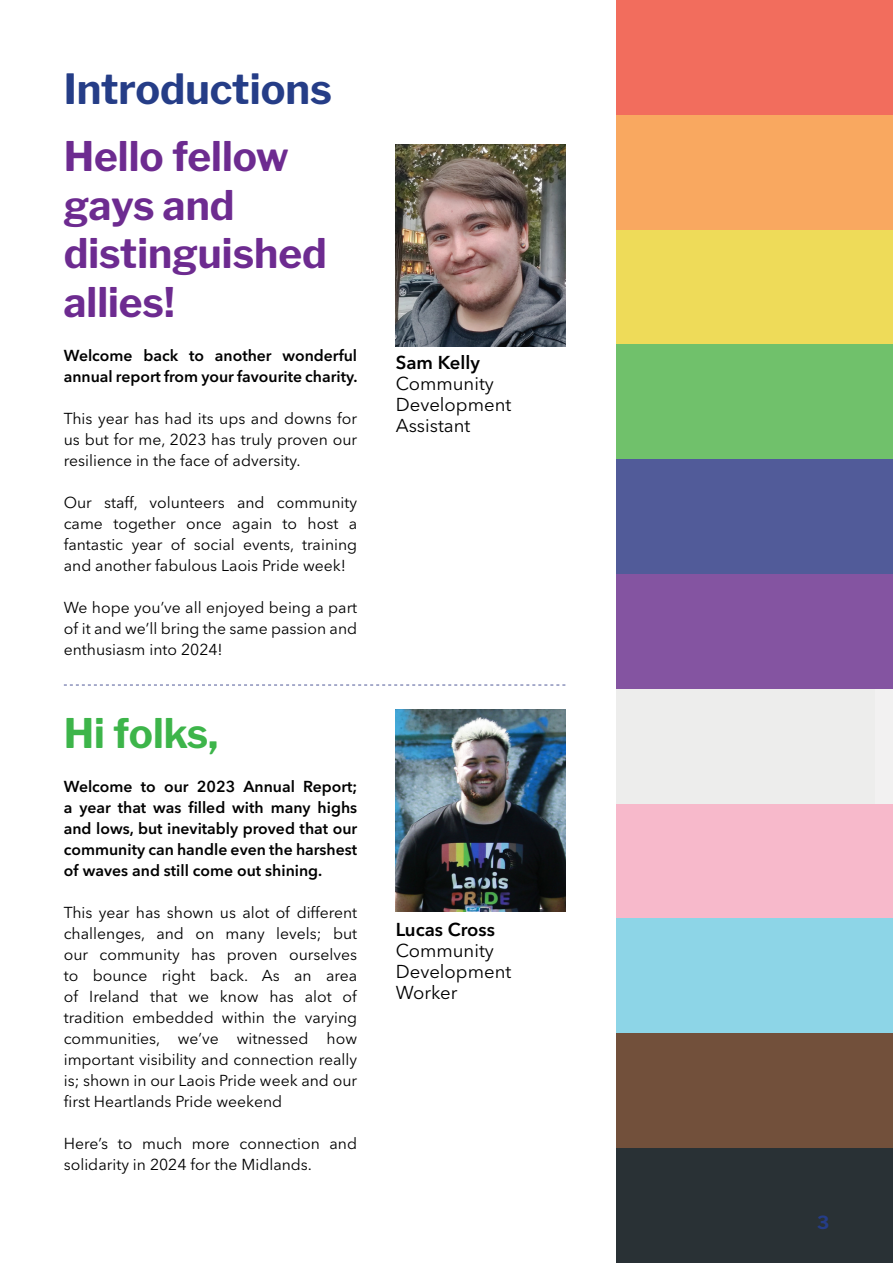
<style>
.page{position:relative;width:893px;height:1263px;background:#fff}
.page>*{position:absolute;margin:0;border:0;box-sizing:border-box;transform-origin:0 0}
.t1{font:100 41.25px "Libre Franklin";color:#253d87}
.t2{font:100 40.5px/48.6px "Libre Franklin";color:#6d2b90}
.t3{font:100 40.5px "Libre Franklin";color:#3db54a}
.Body{font:18.6px/21px "Avenir Next LT Pro";color:#000}
.Body-2{font:600 18.6px "Avenir Next LT Pro";color:#000}
.t4{font:100 18px "Libre Franklin";color:#253d87}
.Body-3{font:15.75px/21px "Avenir Next LT Pro";color:#000;text-align:justify}
.Body_Bold{font:600 15.75px/21px "Avenir Next LT Pro";color:#000;text-align:justify}
</style>
<div class="page">
<img style="left:396px;top:709px;width:169px;height:202px">
<img style="left:396px;top:145px;width:169px;height:202px">
<div style="left:617px;top:0;width:276px;height:115px;background:#f26d5d"></div>
<div style="left:617px;top:115px;width:276px;height:115px;background:#f9a860"></div>
<div style="left:617px;top:230px;width:276px;height:114px;background:#eedb59"></div>
<div style="left:617px;top:344px;width:276px;height:115px;background:#70c16b"></div>
<div style="left:617px;top:459px;width:276px;height:115px;background:#515b99"></div>
<div style="left:617px;top:574px;width:276px;height:115px;background:#8454a1"></div>
<div style="left:617px;top:689px;width:276px;height:115px;background:#ededec"></div>
<div style="left:617px;top:804px;width:276px;height:114px;background:#f7b9cb"></div>
<div style="left:617px;top:918px;width:276px;height:115px;background:#8dd5e7"></div>
<div style="left:617px;top:1033px;width:276px;height:115px;background:#72503b"></div>
<div style="left:617px;top:1148px;width:276px;height:115px;background:#293135"></div>
<svg style="left:64px;top:685px;width:501px;height:1px"></svg>
<div style="left:875px;top:689px;width:18px;height:115px;background:#f2f1f1"></div>
<p class="t1" style="left:64px;top:56px;width:270px">Introductions</p>
<p class="t2" style="left:64px;top:128px;width:264px">Hello fellow gays and distinguished allies!</p>
<p class="Body_Bold" style="left:64px;top:344px;width:295px">Welcome back to another wonderful annual report from your favourite charity.</p>
<p class="Body-3" style="left:64px;top:407px;width:295px">This year has had its ups and downs for us but for me, 2023 has truly proven our resilience in the face of adversity.</p>
<p class="Body-3" style="left:64px;top:491px;width:295px">Our staff, volunteers and community came together once again to host a fantastic year of social events, training and another fabulous Laois Pride week!</p>
<p class="Body-3" style="left:64px;top:596px;width:295px">We hope you’ve all enjoyed being a part of it and we’ll bring the same passion and enthusiasm into 2024!</p>
<p class="t3" style="left:64px;top:702px;width:156px">Hi folks,</p>
<p class="Body_Bold" style="left:64px;top:776px;width:295px">Welcome to our 2023 Annual Report; a year that was filled with many highs and lows, but inevitably proved that our community can handle even the harshest of waves and still come out shining.</p>
<p class="Body-3" style="left:64px;top:902px;width:295px">This year has shown us alot of different challenges, and on many levels; but our community has proven ourselves to bounce right back. As an area of Ireland that we know has alot of tradition embedded within the varying communities, we’ve witnessed how important visibility and connection really is; shown in our Laois Pride week and our first Heartlands Pride weekend</p>
<p class="Body-3" style="left:64px;top:1133px;width:295px">Here’s to much more connection and solidarity in 2024 for the Midlands.</p>
<p class="Body-2" style="left:396px;top:351px;width:86px">Sam Kelly</p>
<p class="Body" style="left:396px;top:373px;width:117px">Community<br>Development<br>Assistant</p>
<p class="Body-2" style="left:396px;top:918px;width:101px">Lucas Cross</p>
<p class="Body" style="left:396px;top:940px;width:117px">Community<br>Development<br>Worker</p>
<p class="t4" style="left:817px;top:1209px;width:14px">3</p>
</div>
